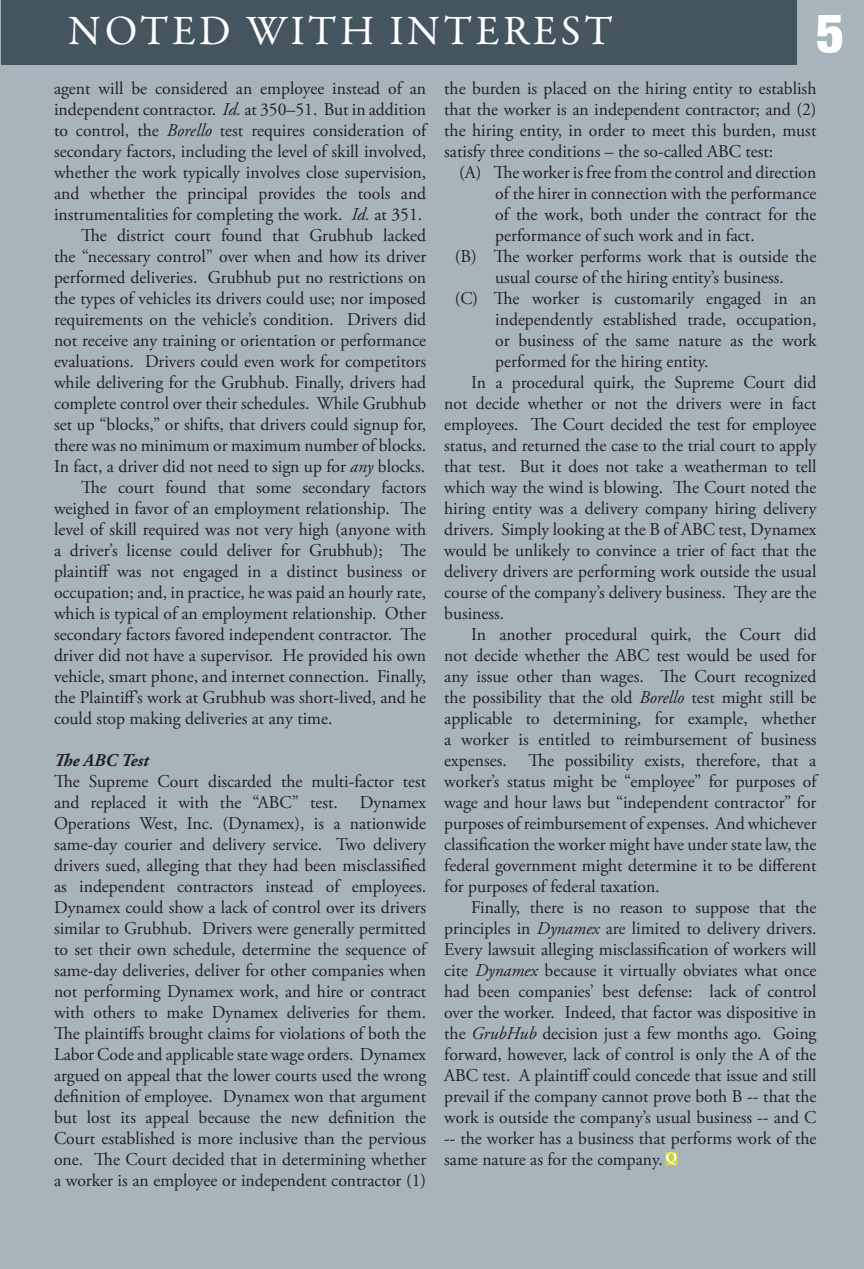
<style>
.page{position:relative;width:864px;height:1269px;background:#a8b4bc}
.page>*{position:absolute;margin:0;border:0;box-sizing:border-box;transform-origin:0 0}
.t1{font:900 condensed 54px "Helvetica Neue";color:#fff}
.t2{font:42px "Garamond Premr Pro";letter-spacing:.09em;color:#fff}
.QE_-_Main_Article_St{font:18px/21px "Adobe Garamond Pro";color:#231f20;text-align:justify}
.QE_-_Main_Article_St-2{font:italic 700 18px "Adobe Garamond Pro";color:#231f20}
.t3{font:700 13.5px "Palatino Linotype";color:#fff}
.s1{font-style:italic}
</style>
<div class="page">
<div style="left:1px;top:0;width:795px;height:64px;background:#45555f"></div>
<div style="left:665px;top:1152px;width:13px;height:14px;background:#c9d247"></div>
<p class="t2" style="left:69px;top:5px;width:545px">NOTED WITH INTEREST</p>
<p class="t1" style="left:816px;top:0;width:30px">5</p>
<p class="QE_-_Main_Article_St" style="left:54px;top:78px;width:374px">agent will be considered an employee instead of an independent contractor. <span class="s1">Id.</span> at 350–51. But in addition to control, the <span class="s1">Borello</span> test requires consideration of secondary factors, including the level of skill involved, whether the work typically involves close supervision, and whether the principal provides the tools and instrumentalities for completing the work. <span class="s1">Id.</span> at 351.</p>
<p class="QE_-_Main_Article_St" style="left:54px;top:225px;width:374px;text-indent:27px">The district court found that Grubhub lacked the “necessary control” over when and how its driver performed deliveries. Grubhub put no restrictions on the types of vehicles its drivers could use; nor imposed requirements on the vehicle’s condition. Drivers did not receive any training or orientation or performance evaluations. Drivers could even work for competitors while delivering for the Grubhub. Finally, drivers had complete control over their schedules. While Grubhub set up “blocks,” or shifts, that drivers could signup for, there was no minimum or maximum number of blocks.<br>In fact, a driver did not need to sign up for <span class="s1">any</span> blocks.</p>
<p class="QE_-_Main_Article_St" style="left:54px;top:477px;width:374px;text-indent:27px">The court found that some secondary factors weighed in favor of an employment relationship. The level of skill required was not very high (anyone with a driver’s license could deliver for Grubhub); The plaintiff was not engaged in a distinct business or occupation; and, in practice, he was paid an hourly rate, which is typical of an employment relationship. Other secondary factors favored independent contractor. The driver did not have a supervisor. He provided his own vehicle, smart phone, and internet connection. Finally, the Plaintiff’s work at Grubhub was short-lived, and he could stop making deliveries at any time.</p>
<p class="QE_-_Main_Article_St-2" style="left:54px;top:750px;width:96px">The ABC Test</p>
<p class="QE_-_Main_Article_St" style="left:54px;top:771px;width:374px">The Supreme Court discarded the multi-factor test and replaced it with the “ABC” test. Dynamex Operations West, Inc. (Dynamex), is a nationwide same-day courier and delivery service. Two delivery drivers sued, alleging that they had been misclassified as independent contractors instead of employees.<br>Dynamex could show a lack of control over its drivers similar to Grubhub. Drivers were generally permitted to set their own schedule, determine the sequence of same-day deliveries, deliver for other companies when not performing Dynamex work, and hire or contract with others to make Dynamex deliveries for them.<br>The plaintiffs brought claims for violations of both the Labor Code and applicable state wage orders. Dynamex argued on appeal that the lower courts used the wrong definition of employee. Dynamex won that argument but lost its appeal because the new definition the Court established is more inclusive than the pervious one. The Court decided that in determining whether a worker is an employee or independent contractor (1)</p>
<p class="QE_-_Main_Article_St" style="left:444px;top:78px;width:374px">the burden is placed on the hiring entity to establish that the worker is an independent contractor; and (2) the hiring entity, in order to meet this burden, must satisfy three conditions – the so-called ABC test:</p>
<p class="QE_-_Main_Article_St" style="left:495px;top:162px;width:323px;text-indent:-36px">(A) The worker is free from the control and direction of the hirer in connection with the performance of the work, both under the contract for the performance of such work and in fact.</p>
<p class="QE_-_Main_Article_St" style="left:455px;top:246px;width:363px;text-align:center">(B) The worker performs work that is outside the usual course of the hiring entity’s business.</p>
<p class="QE_-_Main_Article_St" style="left:495px;top:288px;width:323px;text-indent:-40px">(C) The worker is customarily engaged in an independently established trade, occupation, or business of the same nature as the work performed for the hiring entity.</p>
<p class="QE_-_Main_Article_St" style="left:444px;top:372px;width:374px;text-indent:27px">In a procedural quirk, the Supreme Court did not decide whether or not the drivers were in fact employees. The Court decided the test for employee status, and returned the case to the trial court to apply that test. But it does not take a weatherman to tell which way the wind is blowing. The Court noted the hiring entity was a delivery company hiring delivery drivers. Simply looking at the B of ABC test, Dynamex would be unlikely to convince a trier of fact that the delivery drivers are performing work outside the usual course of the company’s delivery business. They are the business.</p>
<p class="QE_-_Main_Article_St" style="left:444px;top:624px;width:374px;text-indent:27px">In another procedural quirk, the Court did not decide whether the ABC test would be used for any issue other than wages. The Court recognized the possibility that the old <span class="s1">Borello</span> test might still be applicable to determining, for example, whether a worker is entitled to reimbursement of business expenses. The possibility exists, therefore, that a worker’s status might be “employee” for purposes of wage and hour laws but “independent contractor” for purposes of reimbursement of expenses. And whichever classification the worker might have under state law, the federal government might determine it to be different for purposes of federal taxation.</p>
<p class="QE_-_Main_Article_St" style="left:444px;top:897px;width:374px;text-indent:27px">Finally, there is no reason to suppose that the principles in <span class="s1">Dynamex</span> are limited to delivery drivers.<br>Every lawsuit alleging misclassification of workers will cite <span class="s1">Dynamex</span> because it virtually obviates what once had been companies’ best defense: lack of control over the worker. Indeed, that factor was dispositive in the <span class="s1">GrubHub</span> decision just a few months ago. Going forward, however, lack of control is only the A of the ABC test. A plaintiff could concede that issue and still prevail if the company cannot prove both B -- that the work is outside the company’s usual business -- and C -- the worker has a business that performs work of the same nature as for the company.</p>
<p class="t3" style="left:666px;top:1148px;width:13px">Q</p>
</div>
